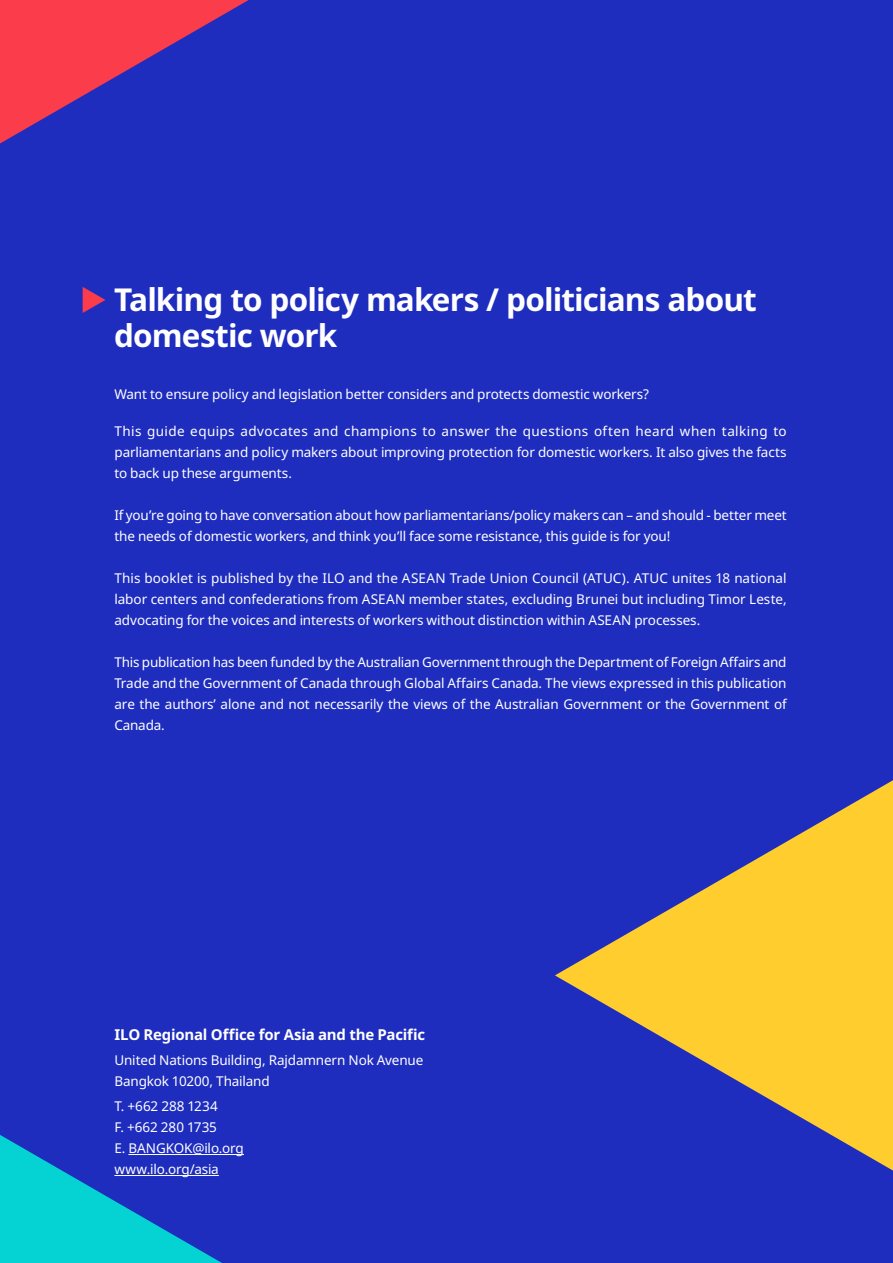
<style>
.page{position:relative;width:893px;height:1263px;background:#1e2dbe}
.page>*{position:absolute;margin:0;border:0;box-sizing:border-box;transform-origin:0 0}
.t1{font:700 31.5px/36px "Noto Sans";letter-spacing:-.03em;color:#fff}
.t2{font:700 15px "Noto Sans";letter-spacing:-.015em;color:#fff}
.t3{font:13.5px/21px "Noto Sans";letter-spacing:-.01em;color:#fff}
</style>
<div class="page">
<svg style="left:555px;top:780px;width:338px;height:390px"></svg>
<svg style="left:0;top:1135px;width:222px;height:128px"></svg>
<svg style="left:0;top:0;width:249px;height:144px"></svg>
<hr style="left:128px;top:1154px;width:116px;height:1px;background:#fff">
<hr style="left:114px;top:1175px;width:105px;height:1px;background:#fff">
<h1 class="t1" style="left:114px;top:282px;width:644px">Talking to policy makers / politicians about domestic work</h1>
<p class="t3" style="left:114px;top:383px;width:536px">Want to ensure policy and legislation better considers and protects domestic workers?</p>
<p class="t3" style="left:114px;top:421px;width:674px;text-align:justify">This guide equips advocates and champions to answer the questions often heard when talking to parliamentarians and policy makers about improving protection for domestic workers. It also gives the facts to back up these arguments.</p>
<p class="t3" style="left:114px;top:505px;width:674px">If you’re going to have conversation about how parliamentarians/policy makers can – and should - better meet the needs of domestic workers, and think you’ll face some resistance, this guide is for you!</p>
<p class="t3" style="left:114px;top:568px;width:674px;text-align:justify">This booklet is published by the ILO and the ASEAN Trade Union Council (ATUC). ATUC unites 18 national labor centers and confederations from ASEAN member states, excluding Brunei but including Timor Leste, advocating for the voices and interests of workers without distinction within ASEAN processes.</p>
<p class="t3" style="left:114px;top:652px;width:674px;text-align:justify">This publication has been funded by the Australian Government through the Department of Foreign Affairs and Trade and the Government of Canada through Global Affairs Canada. The views expressed in this publication are the authors’ alone and not necessarily the views of the Australian Government or the Government of Canada.</p>
<p class="t2" style="left:114px;top:1023px;width:312px">ILO Regional Office for Asia and the Pacific</p>
<p class="t3" style="left:114px;top:1050px;width:311px">United Nations Building, Rajdamnern Nok Avenue<br>Bangkok 10200, Thailand</p>
<p class="t3" style="left:114px;top:1096px;width:131px">T. +662 288 1234<br>F. +662 280 1735<br>E. BANGKOK@ilo.org www.ilo.org/asia</p>
</div>
